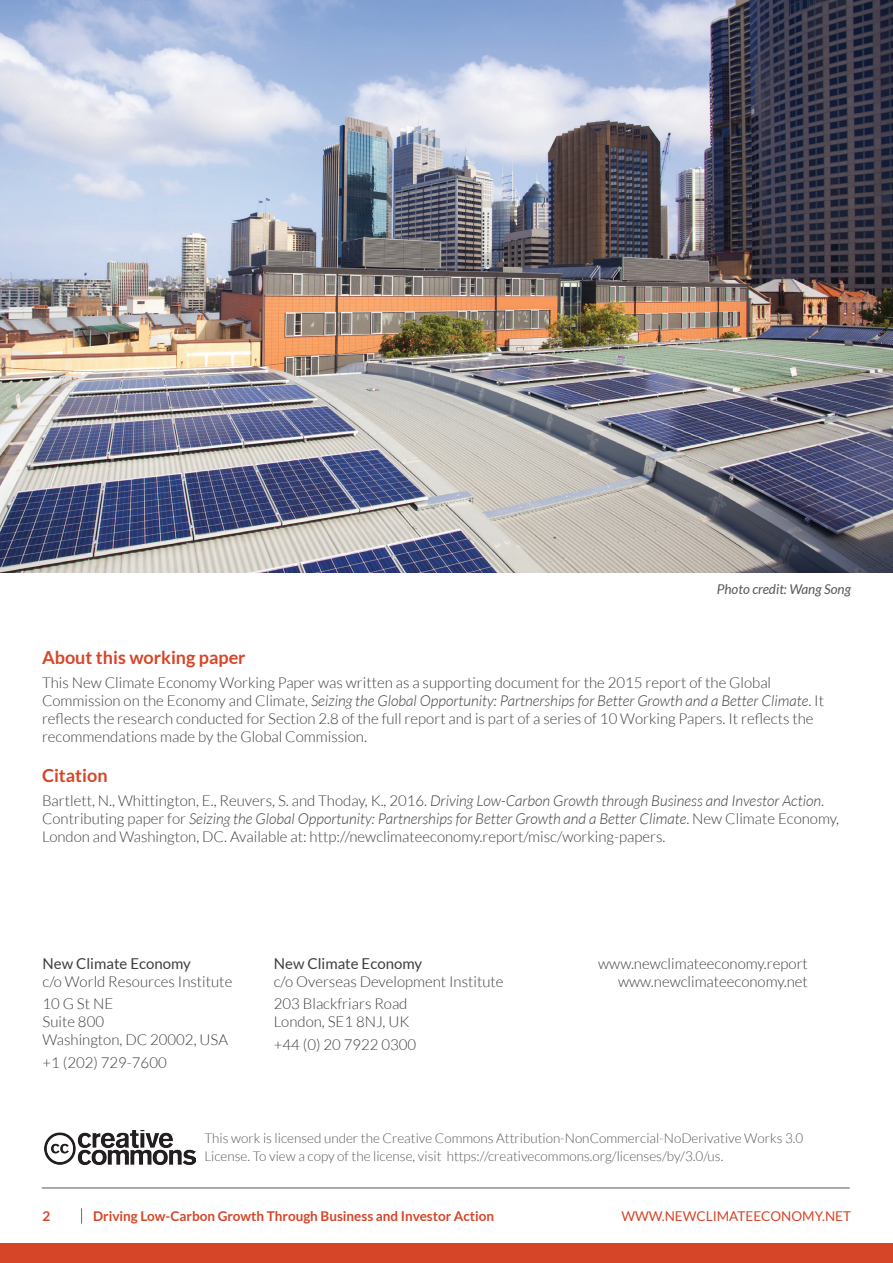
<style>
.page{position:relative;width:893px;height:1263px;background:#fff}
.page>*{position:absolute;margin:0;border:0;box-sizing:border-box;transform-origin:0 0}
.Body_Copy{font:700 18px "Lato";color:#d64527}
.Body_Copy-2{font:300 15px/18px "Lato";color:#3e3e3f}
.t1{font:15px "Lato";color:#3e3e3f}
.Body_Copy-3{font:300 13.5px/18px "Lato";color:#57585a}
.t2{font:700 13.5px "Lato";color:#d64527}
.t3{font:13.5px "Lato";color:#d64527}
.figure_source{font:italic 13.5px "Lato";color:#57585a}
.s1{font-style:italic}
</style>
<div class="page">
<div style="left:0;top:1243px;width:893px;height:20px;background:#d64527"></div>
<svg style="left:81px;top:1208px;width:1px;height:15px"></svg>
<hr style="left:42px;top:1188px;width:808px;height:1px;background:#57585a">
<img style="left:45px;top:1130px;width:150px;height:35px">
<img style="left:0;top:0;width:893px;height:573px">
<p class="figure_source" style="left:717px;top:582px;width:136px">Photo credit: Wang Song</p>
<p class="Body_Copy" style="left:42px;top:647px;width:205px">About this working paper</p>
<p class="Body_Copy-2" style="left:42px;top:673px;width:784px">This New Climate Economy Working Paper was written as a supporting document for the 2015 report of the Global Commission on the Economy and Climate, <span class="s1">Seizing the Global Opportunity: Partnerships for Better Growth and a Better Climate</span>. It reflects the research conducted for Section 2.8 of the full report and is part of a series of 10 Working Papers. It reflects the recommendations made by the Global Commission.</p>
<p class="Body_Copy" style="left:42px;top:765px;width:67px">Citation</p>
<p class="Body_Copy-2" style="left:42px;top:792px;width:799px">Bartlett, N., Whittington, E., Reuvers, S. and Thoday, K., 2016. <span class="s1">Driving Low-Carbon Growth through Business and Investor Action</span>.<br>Contributing paper for <span class="s1">Seizing the Global Opportunity: Partnerships for Better Growth and a Better Climate</span>. New Climate Economy,<br>London and Washington, DC. Available at: http://newclimateeconomy.report/misc/working-papers.</p>
<p class="t1" style="left:43px;top:955px;width:150px">New Climate Economy</p>
<p class="Body_Copy-2" style="left:43px;top:972px;width:191px">c/o World Resources Institute</p>
<p class="Body_Copy-2" style="left:43px;top:995px;width:72px">10 G St NE</p>
<p class="Body_Copy-2" style="left:43px;top:1013px;width:63px">Suite 800</p>
<p class="Body_Copy-2" style="left:43px;top:1031px;width:187px">Washington, DC 20002, USA</p>
<p class="Body_Copy-2" style="left:43px;top:1053px;width:126px">+1 (202) 729-7600</p>
<p class="t1" style="left:274px;top:955px;width:150px">New Climate Economy</p>
<p class="Body_Copy-2" style="left:274px;top:972px;width:231px">c/o Overseas Development Institute</p>
<p class="Body_Copy-2" style="left:274px;top:995px;width:135px">203 Blackfriars Road</p>
<p class="Body_Copy-2" style="left:274px;top:1013px;width:137px">London, SE1 8NJ, UK</p>
<p class="Body_Copy-2" style="left:274px;top:1035px;width:144px">+44 (0) 20 7922 0300</p>
<p class="Body_Copy-2" style="left:598px;top:954px;width:211px">www.newclimateeconomy.report</p>
<p class="Body_Copy-2" style="left:618px;top:972px;width:191px">www.newclimateeconomy.net</p>
<p class="Body_Copy-3" style="left:204px;top:1129px;width:600px">This work is licensed under the Creative Commons Attribution-NonCommercial-NoDerivative Works 3.0<br>License. To view a copy of the license, visit https://creativecommons.org/licenses/by/3.0/us.</p>
<p class="t2" style="left:43px;top:1208px;width:9px">2</p>
<p class="t2" style="left:93px;top:1208px;width:402px">Driving Low-Carbon Growth Through Business and Investor Action</p>
<p class="t3" style="left:621px;top:1208px;width:231px">WWW.NEWCLIMATEECONOMY.NET</p>
</div>
